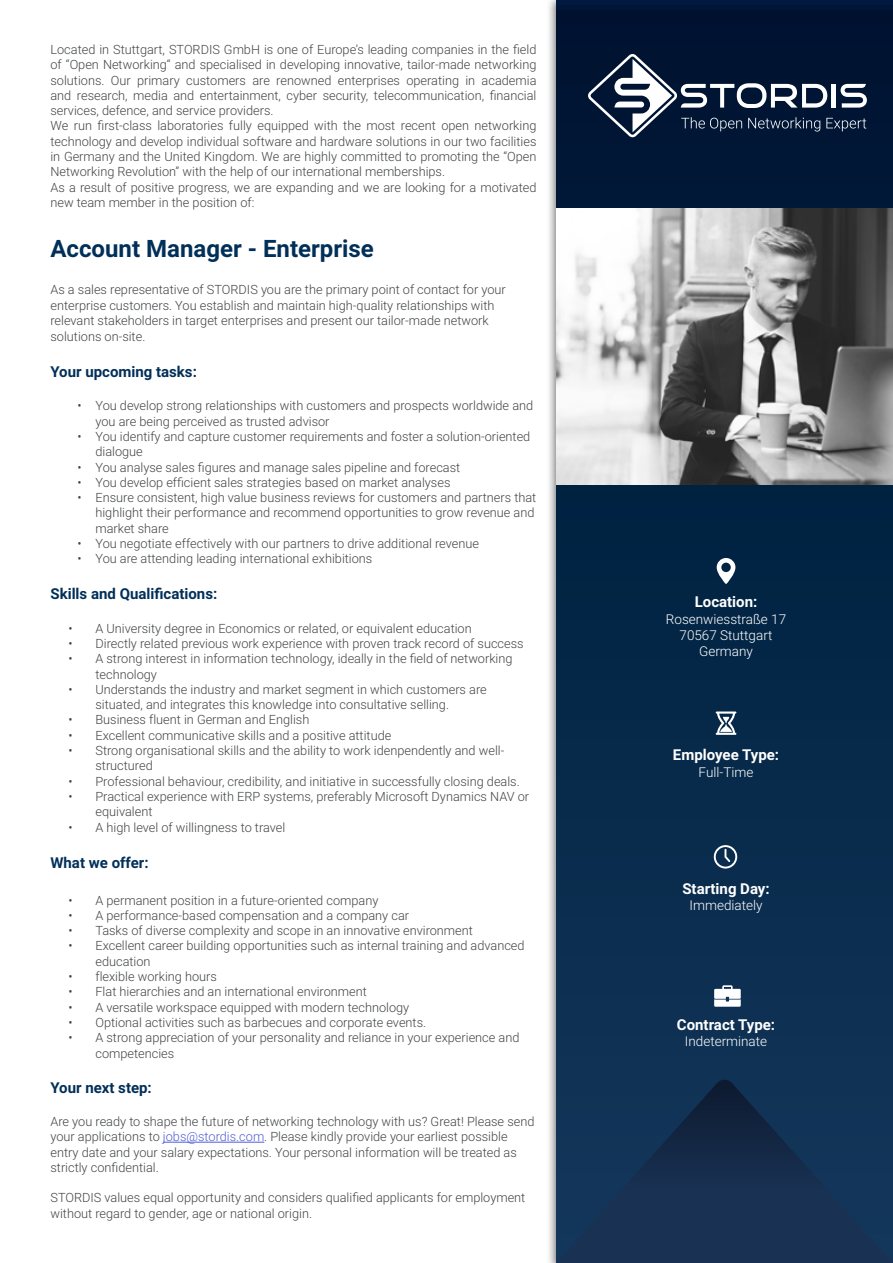
<style>
.page{position:relative;width:893px;height:1263px;background:#fff}
.page>*{position:absolute;margin:0;border:0;box-sizing:border-box;transform-origin:0 0}
.t1{font:700 24px "Roboto";color:#002f58}
.t2{font:700 15px "Roboto";color:#002f58}
.t3{font:700 15px "Roboto";color:#fff}
.t4{font:300 13.5px/16.2px "Roboto";color:#fff;text-align:center}
.t5{font:300 12.75px/15.3px "Roboto";color:#414345}
.s1{color:#4f5cd6}
</style>
<div class="page">
<div style="left:546px;top:0;width:347px;height:1263px;background:#000;opacity:.5"></div>
<svg style="left:556px;top:0;width:337px;height:1080px;background:#062646"></svg>
<svg style="left:588px;top:54px;width:279px;height:83px;background:#31415a"></svg>
<img style="left:556px;top:209px;width:337px;height:275px">
<svg style="left:717px;top:558px;width:18px;height:26px"></svg>
<svg style="left:716px;top:711px;width:20px;height:24px"></svg>
<svg style="left:714px;top:845px;width:23px;height:23px"></svg>
<svg style="left:714px;top:985px;width:27px;height:22px"></svg>
<svg style="left:556px;top:1080px;width:337px;height:183px;background:#143052"></svg>
<hr style="left:163px;top:1142px;width:101px;height:1px;background:#4f5cd6">
<p class="t5" style="left:50px;top:41px;width:488px;text-align:justify">Located in Stuttgart, STORDIS GmbH is one of Europe’s leading companies in the field of “Open Networking“ and specialised in developing innovative, tailor-made networking solutions. Our primary customers are renowned enterprises operating in academia and research, media and entertainment, cyber security, telecommunication, financial services, defence, and service providers.</p>
<p class="t5" style="left:50px;top:118px;width:487px;text-align:justify">We run first-class laboratories fully equipped with the most recent open networking technology and develop individual software and hardware solutions in our two facilities in Germany and the United Kingdom. We are highly committed to promoting the “Open Networking Revolution” with the help of our international memberships.</p>
<p class="t5" style="left:50px;top:179px;width:488px">As a result of positive progress, we are expanding and we are looking for a motivated new team member in the position of:</p>
<p class="t1" style="left:50px;top:232px;width:325px">Account Manager - Enterprise</p>
<p class="t5" style="left:50px;top:281px;width:457px">As a sales representative of STORDIS you are the primary point of contact for your enterprise customers. You establish and maintain high-quality relationships with relevant stakeholders in target enterprises and present our tailor-made network solutions on-site.</p>
<p class="t2" style="left:50px;top:361px;width:148px">Your upcoming tasks:</p>
<p class="t5" style="left:95px;top:398px;width:439px;text-indent:-18px">• You develop strong relationships with customers and prospects worldwide and you are being perceived as trusted advisor</p>
<p class="t5" style="left:95px;top:428px;width:436px;text-indent:-18px">• You identify and capture customer requirements and foster a solution-oriented dialogue</p>
<p class="t5" style="left:77px;top:459px;width:384px">• You analyse sales figures and manage sales pipeline and forecast</p>
<p class="t5" style="left:77px;top:474px;width:374px">• You develop efficient sales strategies based on market analyses</p>
<p class="t5" style="left:95px;top:489px;width:442px;text-indent:-18px">• Ensure consistent, high value business reviews for customers and partners that highlight their performance and recommend opportunities to grow revenue and market share</p>
<p class="t5" style="left:77px;top:535px;width:403px">• You negotiate effectively with our partners to drive additional revenue</p>
<p class="t5" style="left:77px;top:551px;width:296px">• You are attending leading international exhibitions</p>
<p class="t2" style="left:50px;top:583px;width:168px">Skills and Qualifications:</p>
<p class="t5" style="left:68px;top:620px;width:405px">• A University degree in Economics or related, or equivalent education</p>
<p class="t5" style="left:68px;top:635px;width:457px">• Directly related previous work experience with proven track record of success</p>
<p class="t5" style="left:95px;top:651px;width:419px;text-indent:-27px">• A strong interest in information technology, ideally in the field of networking technology</p>
<p class="t5" style="left:95px;top:681px;width:393px;text-indent:-27px">• Understands the industry and market segment in which customers are situated, and integrates this knowledge into consultative selling.</p>
<p class="t5" style="left:68px;top:712px;width:242px">• Business fluent in German and English</p>
<p class="t5" style="left:68px;top:727px;width:324px">• Excellent communicative skills and a positive attitude</p>
<p class="t5" style="left:95px;top:742px;width:410px;text-indent:-27px">• Strong organisational skills and the ability to work idenpendently and well&shy;structured</p>
<p class="t5" style="left:68px;top:773px;width:453px">• Professional behaviour, credibility, and initiative in successfully closing deals.</p>
<p class="t5" style="left:95px;top:788px;width:435px;text-indent:-27px">• Practical experience with ERP systems, preferably Microsoft Dynamics NAV or equivalent</p>
<p class="t5" style="left:68px;top:819px;width:218px">• A high level of willingness to travel</p>
<p class="t2" style="left:50px;top:852px;width:100px">What we offer:</p>
<p class="t5" style="left:68px;top:892px;width:311px">• A permanent position in a future-oriented company</p>
<p class="t5" style="left:68px;top:907px;width:342px">• A performance-based compensation and a company car</p>
<p class="t5" style="left:68px;top:922px;width:406px">• Tasks of diverse complexity and scope in an innovative environment</p>
<p class="t5" style="left:95px;top:938px;width:431px;text-indent:-27px">• Excellent career building opportunities such as internal training and advanced education</p>
<p class="t5" style="left:68px;top:968px;width:150px">• flexible working hours</p>
<p class="t5" style="left:68px;top:984px;width:300px">• Flat hierarchies and an international environment</p>
<p class="t5" style="left:68px;top:999px;width:342px">• A versatile workspace equipped with modern technology</p>
<p class="t5" style="left:68px;top:1014px;width:359px">• Optional activities such as barbecues and corporate events.</p>
<p class="t5" style="left:95px;top:1029px;width:425px;line-height:16.2px;text-indent:-27px">• A strong appreciation of your personality and reliance in your experience and competencies</p>
<p class="t2" style="left:50px;top:1077px;width:103px">Your next step:</p>
<p class="t5" style="left:50px;top:1113px;width:485px">Are you ready to shape the future of networking technology with us? Great! Please send your applications to <span class="s1">jobs@stordis.com</span>. Please kindly provide your earliest possible entry date and your salary expectations. Your personal information will be treated as strictly confidential.</p>
<p class="t5" style="left:50px;top:1190px;width:476px">STORDIS values equal opportunity and considers qualified applicants for employment without regard to gender, age or national origin.</p>
<p class="t3" style="left:695px;top:592px;width:64px">Location:</p>
<p class="t4" style="left:666px;top:610px;width:122px">Rosenwiesstraße 17<br>70567 Stuttgart<br>Germany</p>
<p class="t3" style="left:673px;top:745px;width:108px">Employee Type:</p>
<p class="t4" style="left:699px;top:763px;width:56px">Full-Time</p>
<p class="t3" style="left:682px;top:878px;width:89px">Starting Day:</p>
<p class="t4" style="left:689px;top:897px;width:75px">Immediately</p>
<p class="t3" style="left:677px;top:1014px;width:100px">Contract Type:</p>
<p class="t4" style="left:685px;top:1032px;width:84px">Indeterminate</p>
</div>
